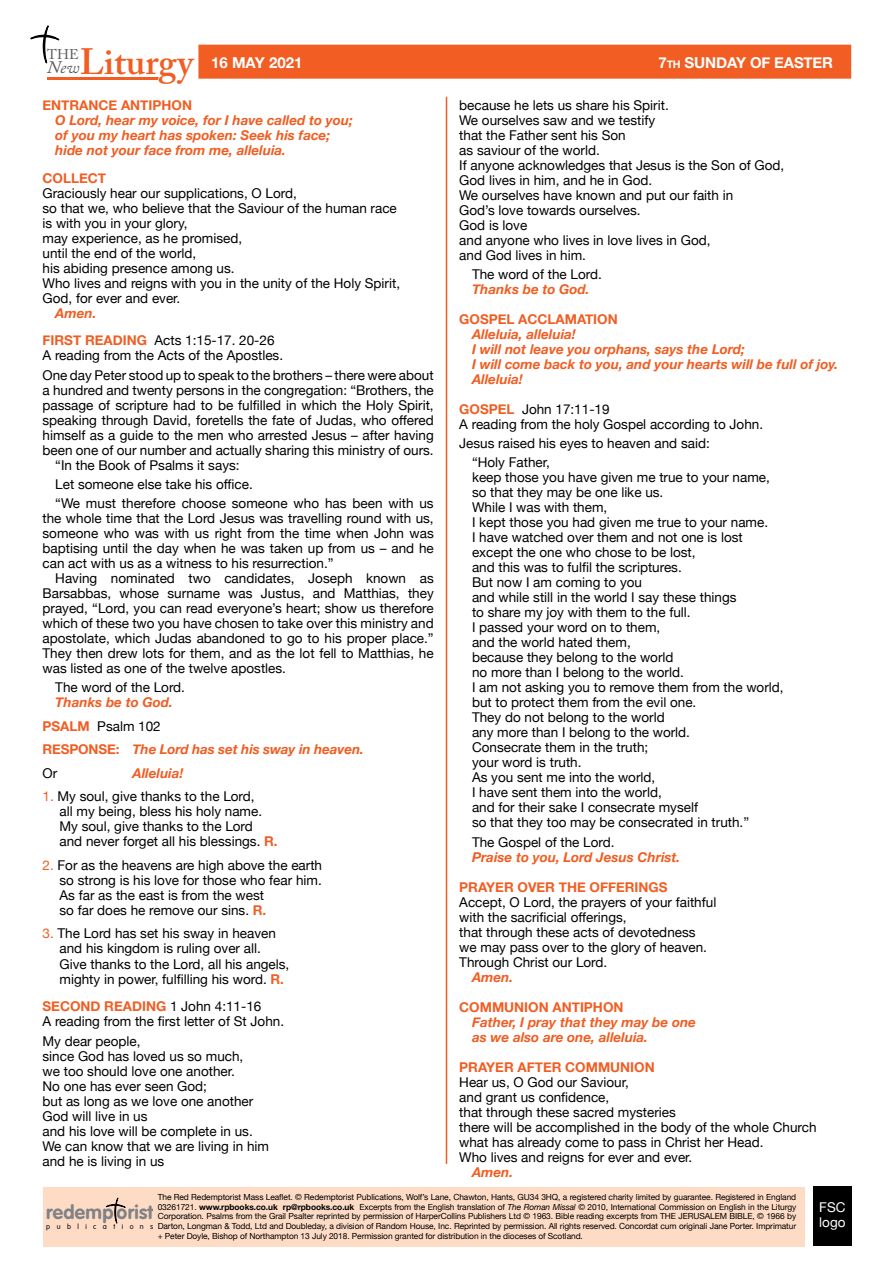
<style>
.page{position:relative;width:893px;height:1263px;background:#fff}
.page>*{position:absolute;margin:0;border:0;box-sizing:border-box;transform-origin:0 0}
.t1{font:600 36.45px "Adobe Caslon Pro";color:#f15d22}
.t2{font:700 19.35px "VAG Rounded";letter-spacing:.015em;color:#808285}
.t3{font:italic 17.55px "Adobe Caslon Pro";color:#58595b}
.t4{font:700 15px "Helvetica Neue";letter-spacing:-.01em;color:#fff}
.t5{font:13.95px "Adobe Caslon Pro";color:#58595b}
.t6{font:13.5px/15px "Helvetica Neue";color:#000}
.t7{font:italic 700 13.5px/15px "Helvetica Neue";color:#f15d22}
.t8{font:700 13.5px "Helvetica Neue";color:#f15d22}
.t9{font:13.5px/15px "Helvetica Neue";color:#fff}
.t10{font:8.4px/9.8px "Helvetica Neue";letter-spacing:-.01em;color:#000;text-align:justify}
.t11{font:300 7.2px "VAG Rounded";letter-spacing:.9em;color:#000}
.s1{font-size:10.5px}
.s2{font-weight:700;font-style:italic;color:#f15d22}
.s3{font-weight:700;color:#f15d22}
.s4{font-style:normal}
.s5{font-weight:400;font-style:normal;color:#000}
.s6{color:#f15d22}
.s7{font-weight:700}
.s8{font-style:italic}
</style>
<div class="page">
<div style="left:198px;top:45px;width:653px;height:34px;background:#f15d22;border:2px solid #f15d22"></div>
<hr style="left:446px;top:97px;width:1px;height:1067px;background:#f15d22">
<hr style="left:47px;top:77px;width:115px;height:3px;background:#f15d22">
<svg style="left:30px;top:25px;width:30px;height:39px"></svg>
<div style="left:43px;top:1187px;width:762px;height:59px;background:#fddbc5"></div>
<svg style="left:105px;top:1197px;width:21px;height:27px"></svg>
<div style="left:813px;top:1186px;width:38px;height:59px;background:#000"></div>
<h1 class="t1" style="left:80px;top:40px;width:115px">Liturgy</h1>
<p class="t4" style="left:211px;top:51px;width:93px">16 MAY 2021</p>
<p class="t4" style="left:658px;top:51px;width:176px">7<span class="s1">th</span> SUNDAY OF EASTER</p>
<p class="t5" style="left:47px;top:46px;width:33px">THE</p>
<p class="t3" style="left:47px;top:57px;width:34px">New</p>
<p class="t8" style="left:43px;top:94px;width:151px">ENTRANCE ANTIPHON</p>
<p class="t7" style="left:55px;top:113px;width:299px">O Lord, hear my voice, for I have called to you; of you my heart has spoken: Seek his face; hide not your face from me, alleluia.</p>
<p class="t8" style="left:43px;top:167px;width:65px">COLLECT</p>
<p class="t6" style="left:43px;top:186px;width:359px">Graciously hear our supplications, O Lord,<br>so that we, who believe that the Saviour of the human race is with you in your glory,<br>may experience, as he promised,<br>until the end of the world,<br>his abiding presence among us.<br>Who lives and reigns with you in the unity of the Holy Spirit, God, for ever and ever.</p>
<p class="t6" style="left:43px;top:300px;width:234px;line-height:27.8px;text-indent:13px"><span class="s2">Amen.<br></span><span class="s3">FIRST READING</span> Acts 1:15-17. 20-26</p>
<p class="t6" style="left:43px;top:347px;width:393px;line-height:19.2px">A reading from the Acts of the Apostles.<br>One day Peter stood up to speak to the brothers – there were about</p>
<p class="t6" style="left:43px;top:383px;width:393px">a hundred and twenty persons in the congregation: “Brothers, the</p>
<p class="t6" style="left:43px;top:398px;width:393px">passage of scripture had to be fulfilled in which the Holy Spirit,</p>
<p class="t6" style="left:43px;top:413px;width:393px">speaking through David, foretells the fate of Judas, who offered</p>
<p class="t6" style="left:43px;top:428px;width:393px">himself as a guide to the men who arrested Jesus – after having</p>
<p class="t6" style="left:43px;top:443px;width:393px">been one of our number and actually sharing this ministry of ours.</p>
<p class="t6" style="left:55px;top:458px;width:186px">“In the Book of Psalms it says:</p>
<p class="t6" style="left:55px;top:475px;width:380px;line-height:19.2px">Let someone else take his office.<br>“We must therefore choose someone who has been with us</p>
<p class="t6" style="left:43px;top:512px;width:393px;text-align:justify">the whole time that the Lord Jesus was travelling round with us, someone who was with us right from the time when John was baptising until the day when he was taken up from us – and he can act with us as a witness to his resurrection.”</p>
<p class="t6" style="left:43px;top:572px;width:393px;text-align:justify;text-indent:13px">Having nominated two candidates, Joseph known as Barsabbas, whose surname was Justus, and Matthias, they prayed, “Lord, you can read everyone’s heart; show us therefore which of these two you have chosen to take over this ministry and apostolate, which Judas abandoned to go to his proper place.” They then drew lots for them, and as the lot fell to Matthias, he was listed as one of the twelve apostles.</p>
<p class="t6" style="left:55px;top:681px;width:131px">The word of the Lord.</p>
<p class="t7" style="left:43px;top:691px;width:323px;line-height:23.5px;text-indent:13px">Thanks be to God.<br><span class="s4">PSALM</span> <span class="s5">Psalm 102<br></span><span class="s4">RESPONSE:</span> The Lord has set his sway in heaven.<br><span class="s5">Or</span></p>
<p class="t7" style="left:133px;top:766px;width:52px">Alleluia!</p>
<p class="t6" style="left:60px;top:790px;width:220px;text-indent:-17px"><span class="s6">1.</span> My soul, give thanks to the Lord,<br>all my being, bless his holy name.<br>My soul, give thanks to the Lord and never forget all his blessings. <span class="s3">R.</span></p>
<p class="t6" style="left:60px;top:858px;width:264px;text-indent:-17px"><span class="s6">2.</span> For as the heavens are high above the earth so strong is his love for those who fear him.<br>As far as the east is from the west<br>so far does he remove our sins. <span class="s3">R.</span></p>
<p class="t6" style="left:60px;top:927px;width:231px;text-indent:-17px"><span class="s6">3.</span> The Lord has set his sway in heaven and his kingdom is ruling over all.<br>Give thanks to the Lord, all his angels, mighty in power, fulfilling his word. <span class="s3">R.</span></p>
<p class="t6" style="left:43px;top:1000px;width:243px"><span class="s3">SECOND READING</span> 1 John 4:11-16<br>A reading from the first letter of St John.</p>
<p class="t6" style="left:43px;top:1034px;width:228px">My dear people,<br>since God has loved us so much,<br>we too should love one another.<br>No one has ever seen God;<br>but as long as we love one another<br>God will live in us<br>and his love will be complete in us.<br>We can know that we are living in him and he is living in us</p>
<p class="t6" style="left:459px;top:98px;width:327px">because he lets us share his Spirit.<br>We ourselves saw and we testify<br>that the Father sent his Son<br>as saviour of the world.<br>If anyone acknowledges that Jesus is the Son of God,<br>God lives in him, and he in God.<br>We ourselves have known and put our faith in<br>God’s love towards ourselves.<br>God is love<br>and anyone who lives in love lives in God,<br>and God lives in him.</p>
<p class="t6" style="left:472px;top:267px;width:131px">The word of the Lord.</p>
<p class="t7" style="left:472px;top:282px;width:119px">Thanks be to God.</p>
<p class="t8" style="left:459px;top:308px;width:160px">GOSPEL ACCLAMATION</p>
<p class="t7" style="left:472px;top:327px;width:368px">Alleluia, alleluia!<br>I will not leave you orphans, says the Lord;<br>I will come back to you, and your hearts will be full of joy.<br>Alleluia!</p>
<p class="t6" style="left:459px;top:402px;width:305px"><span class="s3">GOSPEL</span> John 17:11-19<br>A reading from the holy Gospel according to John.</p>
<p class="t6" style="left:472px;top:434px;width:239px;line-height:19.2px;text-indent:-13px">Jesus raised his eyes to heaven and said: “Holy Father,</p>
<p class="t6" style="left:472px;top:471px;width:313px">keep those you have given me true to your name, so that they may be one like us.<br>While I was with them,<br>I kept those you had given me true to your name.<br>I have watched over them and not one is lost except the one who chose to be lost,<br>and this was to fulfil the scriptures.<br>But now I am coming to you<br>and while still in the world I say these things<br>to share my joy with them to the full.<br>I passed your word on to them,<br>and the world hated them,<br>because they belong to the world<br>no more than I belong to the world.<br>I am not asking you to remove them from the world, but to protect them from the evil one.<br>They do not belong to the world<br>any more than I belong to the world.<br>Consecrate them in the truth;<br>your word is truth.<br>As you sent me into the world,<br>I have sent them into the world,<br>and for their sake I consecrate myself<br>so that they too may be consecrated in truth.”</p>
<p class="t6" style="left:472px;top:835px;width:144px">The Gospel of the Lord.</p>
<p class="t7" style="left:472px;top:849px;width:210px">Praise to you, Lord Jesus Christ.</p>
<p class="t8" style="left:459px;top:876px;width:210px">PRAYER OVER THE OFFERINGS</p>
<p class="t6" style="left:459px;top:895px;width:259px">Accept, O Lord, the prayers of your faithful with the sacrificial offerings,<br>that through these acts of devotedness we may pass over to the glory of heaven.<br>Through Christ our Lord.</p>
<p class="t7" style="left:472px;top:969px;width:43px">Amen.</p>
<p class="t8" style="left:459px;top:996px;width:166px">COMMUNION ANTIPHON</p>
<p class="t7" style="left:472px;top:1014px;width:226px">Father, I pray that they may be one as we also are one, alleluia.</p>
<p class="t8" style="left:459px;top:1056px;width:197px">PRAYER AFTER COMMUNION</p>
<p class="t6" style="left:459px;top:1075px;width:359px">Hear us, O God our Saviour,<br>and grant us confidence,<br>that through these sacred mysteries<br>there will be accomplished in the body of the whole Church what has already come to pass in Christ her Head.<br>Who lives and reigns for ever and ever.</p>
<p class="t7" style="left:472px;top:1164px;width:43px">Amen.</p>
<p class="t10" style="left:158px;top:1192px;width:640px">The Red Redemptorist Mass Leaflet. © Redemptorist Publications, Wolf’s Lane, Chawton, Hants, GU34 3HQ, a registered charity limited by guarantee. Registered in England 03261721. <span class="s7">www.rpbooks.co.uk rp@rpbooks.co.uk</span> Excerpts from the English translation of <span class="s8">The Roman Missal</span> © 2010, International Commission on English in the Liturgy Corporation. Psalms from the Grail Psalter reprinted by permission of HarperCollins Publishers Ltd © 1963. Bible reading excerpts from THE JERUSALEM BIBLE, © 1966 by Darton, Longman &amp; Todd, Ltd and Doubleday, a division of Random House, Inc. Reprinted by permission. All rights reserved. Concordat cum originali Jane Porter. Imprimatur + Peter Doyle, Bishop of Northampton 13 July 2018. Permission granted for distribution in the dioceses of Scotland.</p>
<p class="t9" style="left:819px;top:1201px;width:28px">FSC logo</p>
<h2 class="t2" style="left:46px;top:1201px;width:109px">redemp orist</h2>
<p class="t11" style="left:46px;top:1222px;width:109px">publications</p>
</div>
